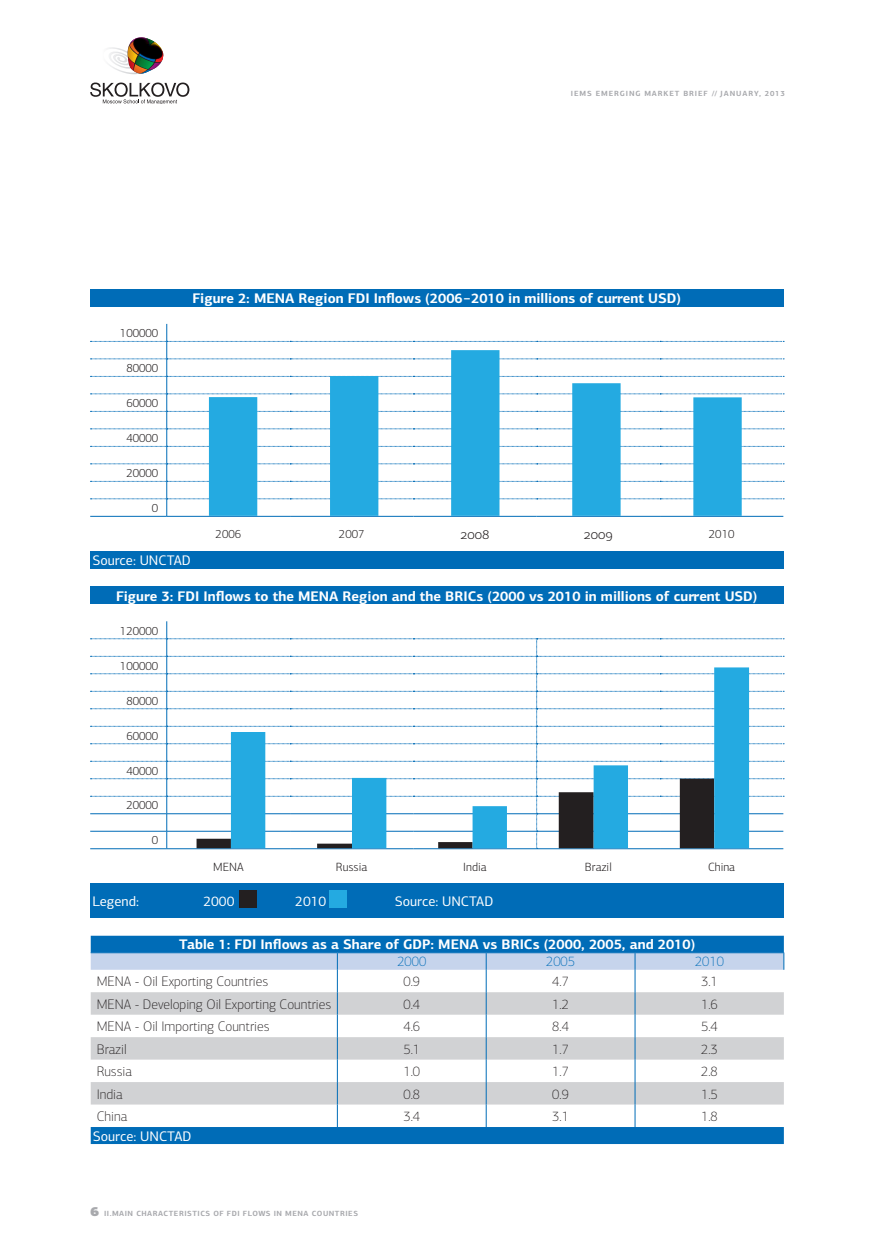
<style>
.page{position:relative;width:875px;height:1245px;background:#fff}
.page>*{position:absolute;margin:0;border:0;box-sizing:border-box;transform-origin:0 0}
.t1{font:700 13.95px "PF Centro Sans Pro";color:#fff}
.t2{font:100 13.95px "PF Centro Sans Pro";color:#231f20}
.t3{font:13.95px "PF Centro Sans Pro";color:#fff}
.t4{font:100 13.95px "PF Centro Sans Pro";color:#006cb7}
.t5{font:300 13.95px "PF Centro Sans Pro";color:#231f20}
.t6{font:300 12px "PF Centro Sans Pro";color:#231f20}
.t7{font:700 7.5px "PF Centro Sans Pro";letter-spacing:.07em;color:#a8a9ad}
.t8{font:700 7.5px "PF Centro Sans Pro";letter-spacing:.12em;color:#a8a9ad}
.s1{font-family:"PF Centro Sans Pro U Black";font-weight:400;font-size:13.95px}
</style>
<div class="page">
<svg style="left:90px;top:83px;width:99px;height:21px"></svg>
<svg style="left:108px;top:37px;width:56px;height:38px"></svg>
<div style="left:90px;top:289px;width:693px;height:17px;background:#006cb7"></div>
<div style="left:90px;top:551px;width:693px;height:17px;background:#006cb7"></div>
<hr style="left:90px;top:516px;width:77px;height:1px;background:#006cb7">
<hr style="left:167px;top:516px;width:123px;height:1px;background:#006cb7">
<hr style="left:413px;top:516px;width:124px;height:1px;background:#006cb7">
<hr style="left:537px;top:516px;width:123px;height:1px;background:#006cb7">
<hr style="left:660px;top:516px;width:123px;height:1px;background:#006cb7">
<svg style="left:90px;top:324px;width:694px;height:192px"></svg>
<hr style="left:290px;top:516px;width:123px;height:1px;background:#006cb7">
<svg style="left:209px;top:350px;width:533px;height:166px"></svg>
<div style="left:91px;top:936px;width:693px;height:208px;background:#006cb7"></div>
<hr style="left:91px;top:952px;width:246px;height:1px;background:#006cb7">
<hr style="left:337px;top:952px;width:149px;height:1px;background:#006cb7">
<hr style="left:486px;top:952px;width:149px;height:1px;background:#006cb7">
<hr style="left:635px;top:952px;width:149px;height:1px;background:#006cb7">
<svg style="left:91px;top:953px;width:693px;height:174px"></svg>
<div style="left:90px;top:587px;width:693px;height:17px;background:#006cb7"></div>
<div style="left:90px;top:884px;width:693px;height:34px;background:#006cb7"></div>
<svg style="left:90px;top:621px;width:694px;height:228px"></svg>
<svg style="left:231px;top:667px;width:518px;height:181px"></svg>
<div style="left:239px;top:890px;width:17px;height:17px;background:#231f20"></div>
<div style="left:330px;top:890px;width:17px;height:17px;background:#24aae1"></div>
<p class="t8" style="left:571px;top:89px;width:215px">IEMS Emergi ng Market Brief // january, 2013</p>
<p class="t6" style="left:120px;top:326px;width:40px">100000</p>
<p class="t6" style="left:126px;top:361px;width:33px">80000</p>
<p class="t6" style="left:126px;top:396px;width:33px">60000</p>
<p class="t6" style="left:126px;top:431px;width:33px">40000</p>
<p class="t6" style="left:126px;top:466px;width:33px">20000</p>
<p class="t6" style="left:152px;top:501px;width:8px">0</p>
<p class="t1" style="left:193px;top:289px;width:490px">Figure 2: MENA Region FD I Inflows (2006−2010 in millions of current USD)</p>
<p class="t6" style="left:216px;top:527px;width:27px">2006</p>
<p class="t6" style="left:339px;top:527px;width:27px">2007</p>
<p class="t5" style="left:460px;top:526px;width:31px">2008</p>
<p class="t5" style="left:584px;top:526px;width:31px">2009</p>
<p class="t6" style="left:709px;top:527px;width:27px">2010</p>
<p class="t3" style="left:92px;top:552px;width:100px">Source: UNCTAD</p>
<p class="t1" style="left:116px;top:587px;width:643px">Figure 3: FD I Inflows to the MENA Region and the BRICs (2000 vs 2010 in millions of current USD)</p>
<p class="t6" style="left:120px;top:624px;width:40px">120000</p>
<p class="t6" style="left:120px;top:659px;width:40px">100000</p>
<p class="t6" style="left:126px;top:693px;width:33px">80000</p>
<p class="t6" style="left:126px;top:728px;width:33px">60000</p>
<p class="t6" style="left:126px;top:763px;width:33px">40000</p>
<p class="t6" style="left:126px;top:798px;width:33px">20000</p>
<p class="t6" style="left:152px;top:833px;width:8px">0</p>
<p class="t6" style="left:213px;top:860px;width:32px">MENA</p>
<p class="t6" style="left:336px;top:860px;width:33px">Russia</p>
<p class="t6" style="left:463px;top:860px;width:25px">India</p>
<p class="t6" style="left:585px;top:860px;width:28px">Brazil</p>
<p class="t6" style="left:708px;top:860px;width:29px">China</p>
<p class="t3" style="left:92px;top:893px;width:48px">Legend:</p>
<p class="t3" style="left:203px;top:893px;width:33px">2000</p>
<p class="t3" style="left:295px;top:893px;width:33px">2010</p>
<p class="t3" style="left:395px;top:893px;width:100px">Source: UNCTAD</p>
<p class="t1" style="left:179px;top:936px;width:518px">Table 1: FD I Inflows as a Share of GD P: MENA vs BRICs (2000, 2005, and 2010)</p>
<p class="t4" style="left:397px;top:954px;width:30px">2000</p>
<p class="t4" style="left:546px;top:954px;width:30px">2005</p>
<p class="t4" style="left:695px;top:954px;width:30px">2010</p>
<p class="t2" style="left:97px;top:973px;width:173px">MENA - Oil Exporting Countries</p>
<p class="t2" style="left:403px;top:973px;width:18px">0.9</p>
<p class="t2" style="left:552px;top:973px;width:18px">4.7</p>
<p class="t2" style="left:701px;top:973px;width:18px">3.1</p>
<p class="t2" style="left:97px;top:996px;width:236px">MENA - Developing Oil Exporting Countries</p>
<p class="t2" style="left:403px;top:996px;width:18px">0.4</p>
<p class="t2" style="left:552px;top:996px;width:18px">1.2</p>
<p class="t2" style="left:701px;top:996px;width:18px">1.6</p>
<p class="t2" style="left:97px;top:1018px;width:174px">MENA - Oil Importing Countries</p>
<p class="t2" style="left:403px;top:1018px;width:18px">4.6</p>
<p class="t2" style="left:552px;top:1018px;width:18px">8.4</p>
<p class="t2" style="left:701px;top:1018px;width:18px">5.4</p>
<p class="t2" style="left:97px;top:1041px;width:31px">Brazil</p>
<p class="t2" style="left:403px;top:1041px;width:18px">5.1</p>
<p class="t2" style="left:552px;top:1041px;width:18px">1.7</p>
<p class="t2" style="left:701px;top:1041px;width:18px">2.3</p>
<p class="t2" style="left:97px;top:1063px;width:37px">Russia</p>
<p class="t2" style="left:403px;top:1063px;width:18px">1.0</p>
<p class="t2" style="left:552px;top:1063px;width:18px">1.7</p>
<p class="t2" style="left:701px;top:1063px;width:18px">2.8</p>
<p class="t2" style="left:97px;top:1086px;width:28px">India</p>
<p class="t2" style="left:403px;top:1086px;width:18px">0.8</p>
<p class="t2" style="left:552px;top:1086px;width:18px">0.9</p>
<p class="t2" style="left:701px;top:1086px;width:18px">1.5</p>
<p class="t2" style="left:97px;top:1108px;width:32px">China</p>
<p class="t2" style="left:403px;top:1108px;width:18px">3.4</p>
<p class="t2" style="left:552px;top:1108px;width:18px">3.1</p>
<p class="t2" style="left:701px;top:1108px;width:18px">1.8</p>
<p class="t3" style="left:93px;top:1127px;width:100px">Source: UNCTAD</p>
<p class="t7" style="left:90px;top:1208px;width:261px"><span class="s1">6</span> II.Mai n Characteristics of FDI Flows i n MENA Countries</p>
</div>
